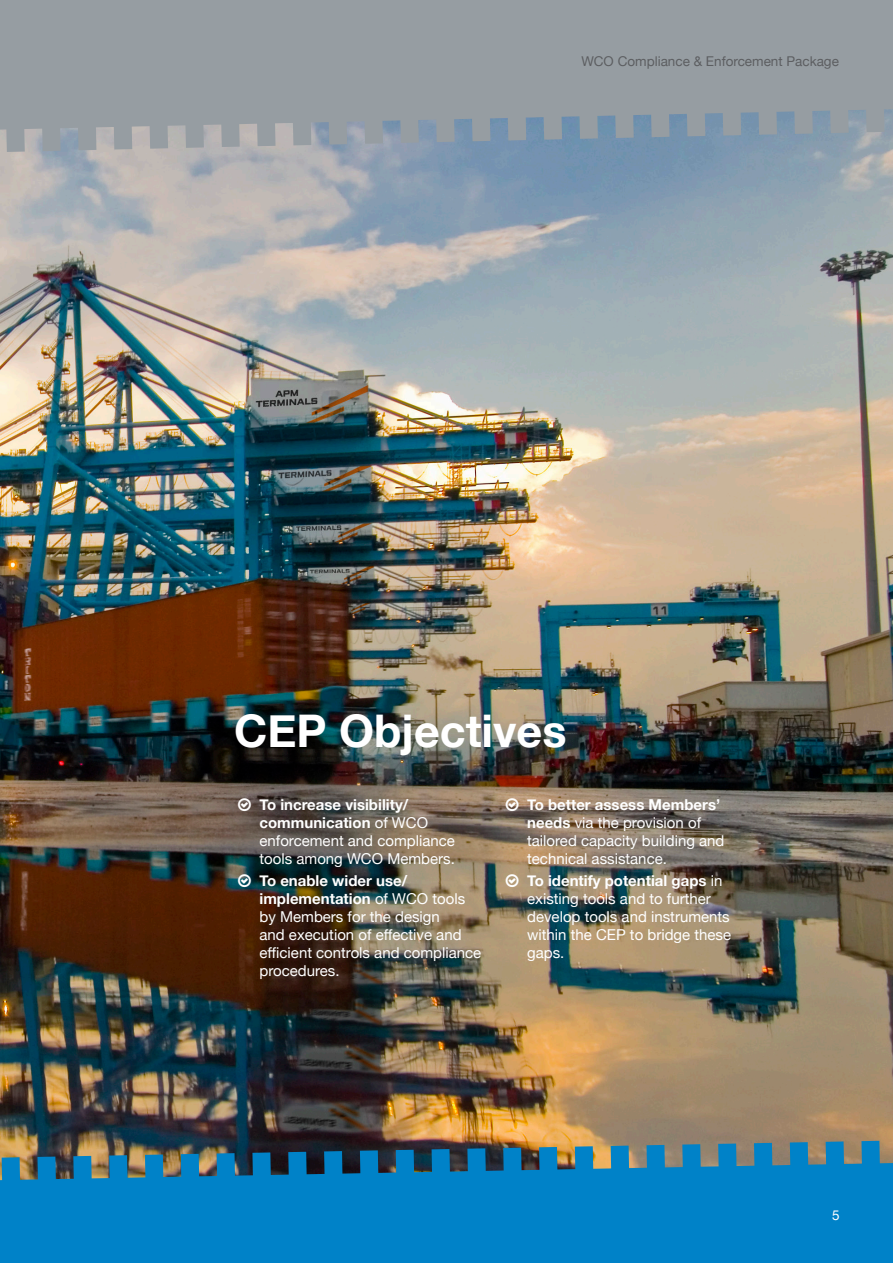
<style>
.page{position:relative;width:893px;height:1263px;background:#fff}
.page>*{position:absolute;margin:0;border:0;box-sizing:border-box;transform-origin:0 0}
.Chapter_title{font:700 45px "Helvetica Neue";color:#fff}
.t1{font:15px/18px "Helvetica Neue";color:#fff}
.t2{font:13.5px "Helvetica Neue";color:#231f20}
.Captions{font:13.5px "Helvetica Neue";color:#fff}
.s1{font-weight:700}
</style>
<div class="page">
<img style="left:0;top:201px;width:893px;height:912px">
<svg style="left:0;top:1113px;width:893px;height:150px;background:#2578a0"></svg>
<svg style="left:0;top:0;width:893px;height:201px;background:#959ea7"></svg>
<svg style="left:238px;top:798px;width:13px;height:13px"></svg>
<svg style="left:238px;top:874px;width:13px;height:13px"></svg>
<svg style="left:506px;top:798px;width:13px;height:13px"></svg>
<svg style="left:506px;top:874px;width:13px;height:13px"></svg>
<p class="t2" style="left:581px;top:51px;width:259px">WCO Compliance &amp; Enforcement Package</p>
<p class="Chapter_title" style="left:234px;top:695px;width:334px">CEP Objectives</p>
<p class="t1" style="left:260px;top:796px;width:197px"><span class="s1">To increase visibility/ communication</span> of WCO enforcement and compliance tools among WCO Members.</p>
<p class="t1" style="left:260px;top:873px;width:223px"><span class="s1">To enable wider use/ implementation</span> of WCO tools by Members for the design<br>and execution of effective and efficient controls and compliance procedures.</p>
<p class="t1" style="left:527px;top:796px;width:199px"><span class="s1">To better assess Members’ needs</span> via the provision of tailored capacity building and technical assistance.</p>
<p class="t1" style="left:527px;top:873px;width:205px"><span class="s1">To identify potential gaps</span> in existing tools and to further develop tools and instruments within the CEP to bridge these gaps.</p>
<p class="Captions" style="left:832px;top:1205px;width:9px">5</p>
</div>
